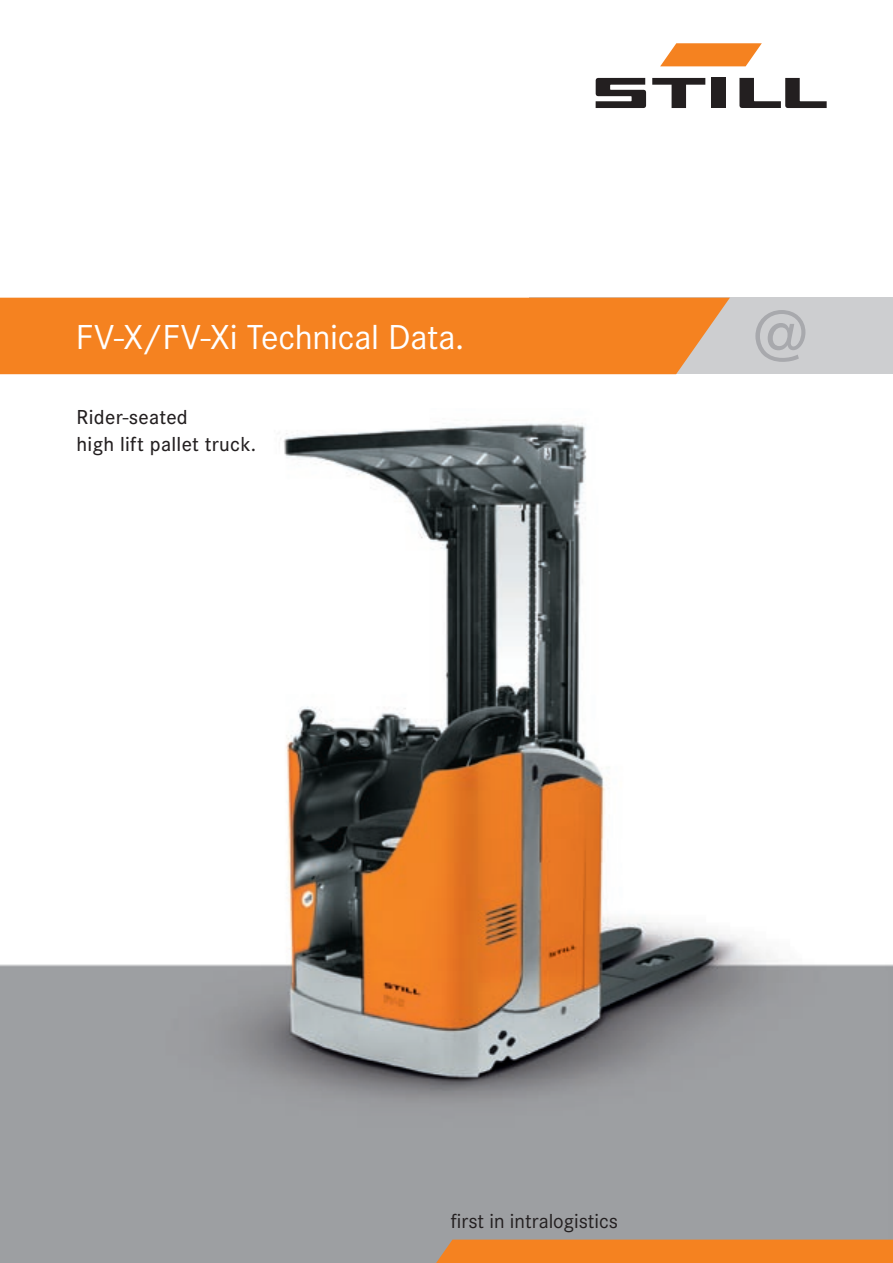
<style>
.page{position:relative;width:893px;height:1263px;background:#fff}
.page>*{position:absolute;margin:0;border:0;box-sizing:border-box;transform-origin:0 0}
.t1{font:500 75px "Corporate S";color:#a8a9ad}
.Head{font:36px "Corporate S";letter-spacing:-.01em;color:#fff}
.TitelSubline{font:500 21px/27px "Corporate S";letter-spacing:.015em;color:#231f20}
.intralogistics{font:21px "Corporate S";color:#231f20}
</style>
<div class="page">
<img style="left:0;top:423px;width:893px;height:840px">
<div style="left:529px;top:298px;width:364px;height:76px;background:#cdced0"></div>
<div style="left:0;top:298px;width:730px;height:76px;background:#f58220"></div>
<svg style="left:427px;top:1239px;width:466px;height:24px"></svg>
<svg style="left:652px;top:78px;width:53px;height:30px"></svg>
<div style="left:712px;top:78px;width:14px;height:30px;background:#231f20"></div>
<svg style="left:596px;top:78px;width:50px;height:30px"></svg>
<svg style="left:739px;top:78px;width:88px;height:30px"></svg>
<svg style="left:660px;top:43px;width:102px;height:23px"></svg>
<p class="Head" style="left:76px;top:317px;width:390px">FV-X/FV-Xi Technical Data.</p>
<p class="TitelSubline" style="left:77px;top:404px;width:181px">Rider-seated<br>high lift pallet truck.</p>
<p class="t1" style="left:753px;top:293px;width:56px">@</p>
<p class="intralogistics" style="left:451px;top:1209px;width:169px">first in intralogistics</p>
</div>
